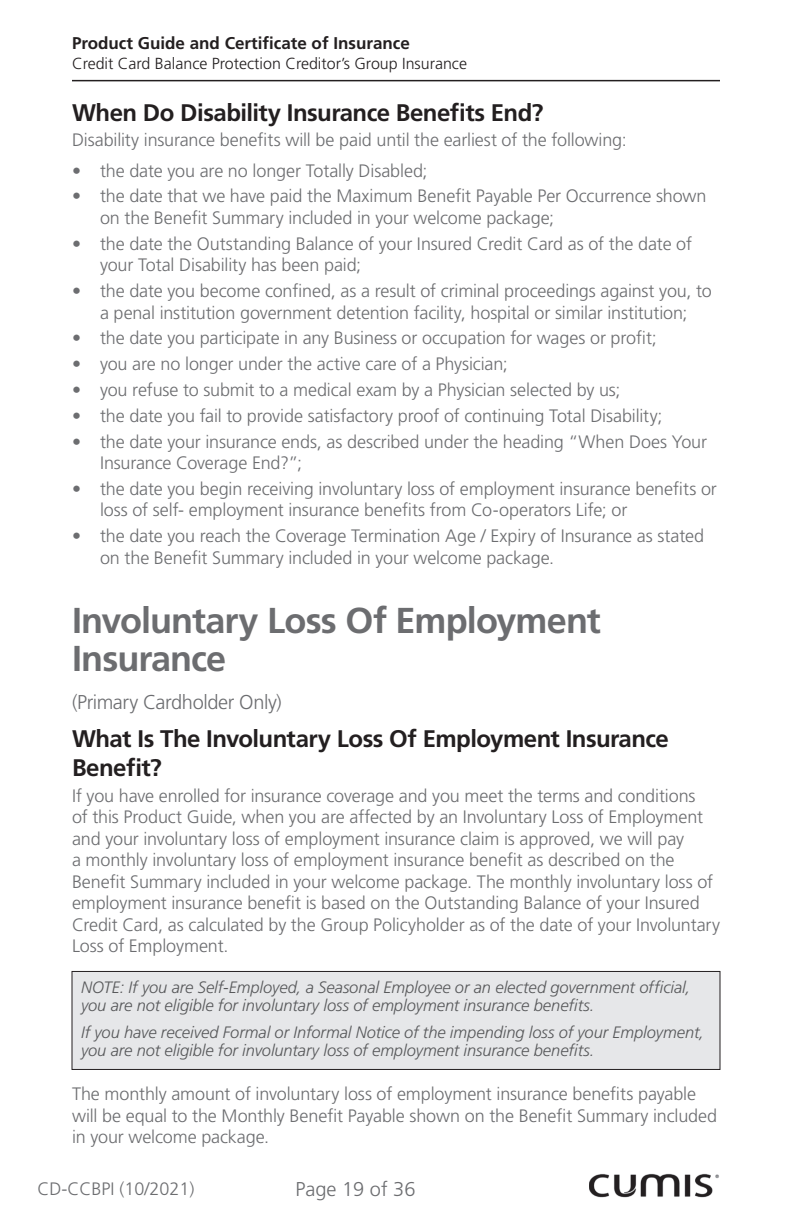
<style>
.page{position:relative;width:792px;height:1224px;background:#fff}
.page>*{position:absolute;margin:0;border:0;box-sizing:border-box;transform-origin:0 0}
.Big_Head{font:700 36px/38px "Frutiger LT Std";letter-spacing:-.025em;color:#6c6d70}
.Heading{font:700 24px/28.8px "Frutiger LT Std";letter-spacing:-.025em;color:#231f20}
.Big_Head-2{font:300 20px "Frutiger LT Std";letter-spacing:-.02em;color:#6c6d70}
.Big_Head-3{font:300 20px "Frutiger LT Std";color:#6c6d70}
.Body_Copy_Reduced{font:300 18px/21.6px "Frutiger LT Std";letter-spacing:-.01em;color:#6c6d70}
.t1{font:700 17px "Frutiger LT Std";color:#231f20}
.note{font:italic 300 16.4px/18.4px "Frutiger LT Std";letter-spacing:-.005em;color:#57585a}
.t2{font:300 16px "Frutiger LT Std";color:#231f20}
</style>
<div class="page">
<hr style="left:73px;top:80px;width:646px;height:1px;background:#231f20">
<img style="left:589px;top:1173px;width:130px;height:25px">
<div style="left:72px;top:971px;width:648px;height:98px;background:#e6e7e9"></div>
<div style="left:72px;top:971px;width:648px;height:99px;border:1px solid #231f20"></div>
<p class="t1" style="left:72px;top:33px;width:339px">Product Guide and Certificate of Insurance</p>
<p class="t2" style="left:72px;top:54px;width:397px">Credit Card Balance Protection Creditor’s Group Insurance</p>
<p class="Heading" style="left:72px;top:98px;width:473px">When Do Disability Insurance Benefits End?</p>
<p class="Body_Copy_Reduced" style="left:72px;top:130px;width:556px">Disability insurance benefits will be paid until the earliest of the following:</p>
<p class="Body_Copy_Reduced" style="left:72px;top:160px;width:357px">• the date you are no longer Totally Disabled;</p>
<p class="Body_Copy_Reduced" style="left:100px;top:186px;width:608px;text-indent:-28px">• the date that we have paid the Maximum Benefit Payable Per Occurrence shown on the Benefit Summary included in your welcome package;</p>
<p class="Body_Copy_Reduced" style="left:100px;top:233px;width:594px;text-indent:-28px">• the date the Outstanding Balance of your Insured Credit Card as of the date of your Total Disability has been paid;</p>
<p class="Body_Copy_Reduced" style="left:72px;top:280px;width:641px;text-align:center">• the date you become confined, as a result of criminal proceedings against you, to a penal institution government detention facility, hospital or similar institution;</p>
<p class="Body_Copy_Reduced" style="left:72px;top:328px;width:586px">• the date you participate in any Business or occupation for wages or profit;</p>
<p class="Body_Copy_Reduced" style="left:72px;top:353px;width:437px">• you are no longer under the active care of a Physician;</p>
<p class="Body_Copy_Reduced" style="left:72px;top:379px;width:550px">• you refuse to submit to a medical exam by a Physician selected by us;</p>
<p class="Body_Copy_Reduced" style="left:72px;top:405px;width:592px">• the date you fail to provide satisfactory proof of continuing Total Disability;</p>
<p class="Body_Copy_Reduced" style="left:100px;top:431px;width:609px;text-indent:-28px">• the date your insurance ends, as described under the heading “When Does Your<br>Insurance Coverage End?”;</p>
<p class="Body_Copy_Reduced" style="left:100px;top:478px;width:618px;text-indent:-28px">• the date you begin receiving involuntary loss of employment insurance benefits or loss of self- employment insurance benefits from Co-operators Life; or</p>
<p class="Body_Copy_Reduced" style="left:100px;top:526px;width:606px;text-indent:-28px">• the date you reach the Coverage Termination Age / Expiry of Insurance as stated on the Benefit Summary included in your welcome package.</p>
<p class="Big_Head" style="left:72px;top:602px;width:530px">Involuntary Loss Of Employment<br>Insurance</p>
<p class="Big_Head-2" style="left:72px;top:691px;width:211px">(Primary Cardholder Only)</p>
<p class="Heading" style="left:72px;top:724px;width:598px">What Is The Involuntary Loss Of Employment Insurance<br>Benefit?</p>
<p class="Body_Copy_Reduced" style="left:72px;top:785px;width:650px">If you have enrolled for insurance coverage and you meet the terms and conditions<br>of this Product Guide, when you are affected by an Involuntary Loss of Employment and your involuntary loss of employment insurance claim is approved, we will pay<br>a monthly involuntary loss of employment insurance benefit as described on the Benefit Summary included in your welcome package. The monthly involuntary loss of employment insurance benefit is based on the Outstanding Balance of your Insured Credit Card, as calculated by the Group Policyholder as of the date of your Involuntary Loss of Employment.</p>
<p class="note" style="left:81px;top:978px;width:611px">NOTE: If you are Self-Employed, a Seasonal Employee or an elected government official, you are not eligible for involuntary loss of employment insurance benefits.</p>
<p class="note" style="left:81px;top:1023px;width:625px">If you have received Formal or Informal Notice of the impending loss of your Employment, you are not eligible for involuntary loss of employment insurance benefits.</p>
<p class="Body_Copy_Reduced" style="left:72px;top:1083px;width:647px">The monthly amount of involuntary loss of employment insurance benefits payable will be equal to the Monthly Benefit Payable shown on the Benefit Summary included in your welcome package.</p>
<p class="Body_Copy_Reduced" style="left:37px;top:1179px;width:159px">CD-CCBPI (10/2021)</p>
<p class="Big_Head-3" style="left:295px;top:1178px;width:122px">Page 19 of 36</p>
</div>
